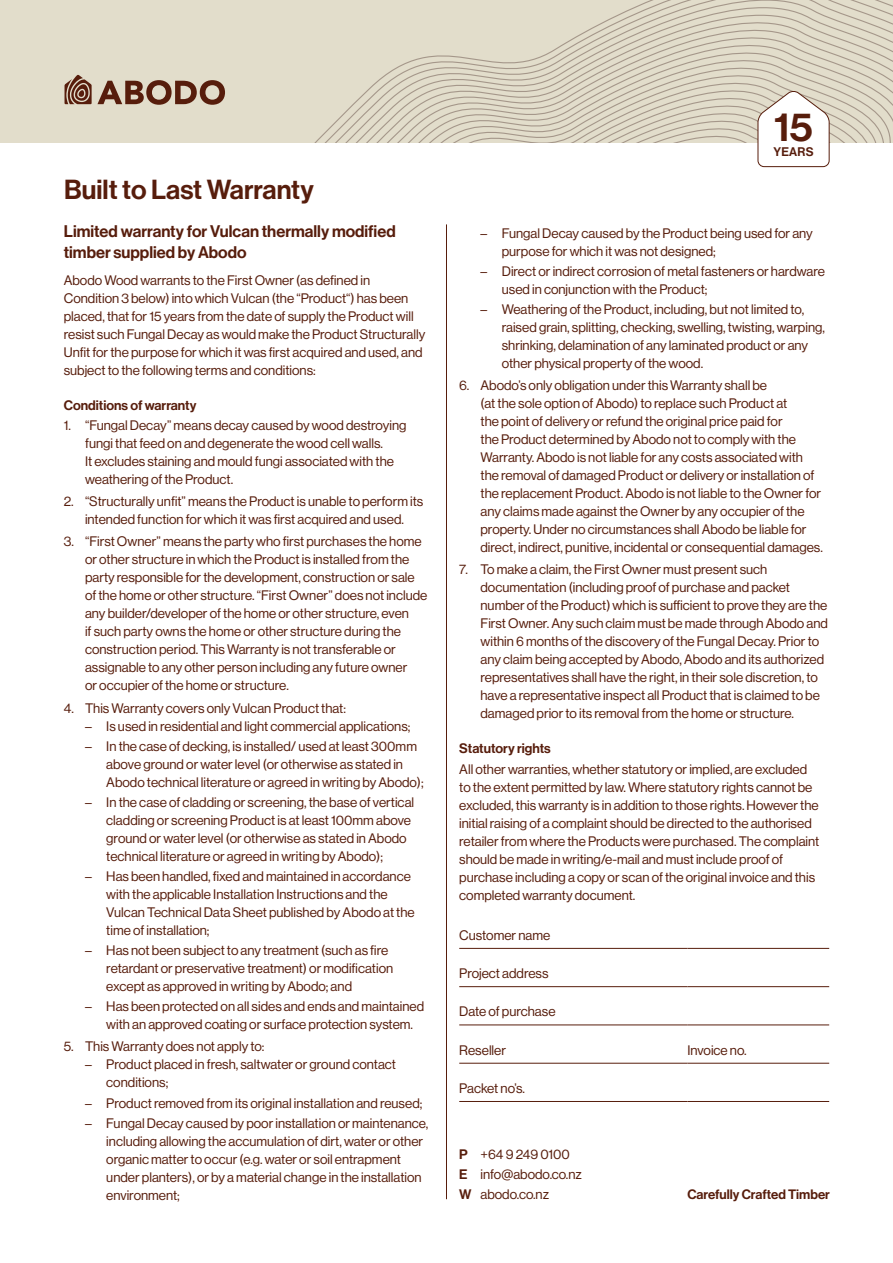
<style>
.page{position:relative;width:893px;height:1263px;background:#fff}
.page>*{position:absolute;margin:0;border:0;box-sizing:border-box;transform-origin:0 0}
.t1{font:39.75px "N Haas Grotesk DS Pro 65 Md";color:#571d0c}
.t2{font:27px "N Haas Grotesk DS Pro 65 Md";color:#571d0c}
.t3{font:16.5px/21px "N Haas Grotesk DS Pro 65 Md";color:#571d0c}
.t4{font:13.5px/18px "N Haas Grotesk DS Pro 55 Rg";color:#571d0c}
.t5{font:13.5px "N Haas Grotesk DS Pro 65 Md";color:#571d0c}
.t6{font:13.35px "N Haas Grotesk DS Pro 65 Md";color:#571d0c}
.t7{font:12.3px "N Haas Grotesk DS Pro 65 Md";letter-spacing:.015em;color:#571d0c}
.s1{font-family:"N Haas Grotesk DS Pro 65 Md"}
</style>
<div class="page">
<div style="left:0;top:0;width:893px;height:142px;background:#e2ddcb"></div>
<svg style="left:315px;top:0;width:578px;height:142px"></svg>
<svg style="left:65px;top:74px;width:160px;height:31px"></svg>
<svg style="left:757px;top:90px;width:73px;height:77px"></svg>
<hr style="left:446px;top:224px;width:1px;height:975px;background:#571d0c">
<hr style="left:459px;top:948px;width:228px;height:1px;background:#571d0c">
<hr style="left:687px;top:948px;width:142px;height:1px;background:#571d0c">
<hr style="left:459px;top:986px;width:228px;height:1px;background:#571d0c">
<hr style="left:687px;top:986px;width:142px;height:1px;background:#571d0c">
<hr style="left:459px;top:1024px;width:228px;height:1px;background:#571d0c">
<hr style="left:687px;top:1024px;width:142px;height:1px;background:#571d0c">
<hr style="left:459px;top:1063px;width:228px;height:1px;background:#571d0c">
<hr style="left:459px;top:1101px;width:228px;height:1px;background:#571d0c">
<hr style="left:687px;top:1063px;width:142px;height:1px;background:#571d0c">
<hr style="left:687px;top:1101px;width:142px;height:1px;background:#571d0c">
<h2 class="t2" style="left:64px;top:173px;width:251px">Built to Last Warranty</h2>
<p class="t3" style="left:64px;top:221px;width:333px">Limited warranty for Vulcan thermally modified timber supplied by Abodo</p>
<p class="t4" style="left:64px;top:271px;width:363px">Abodo Wood warrants to the First Owner (as defined in Condition 3 below) into which Vulcan (the “Product“) has been placed, that for 15 years from the date of supply the Product will resist such Fungal Decay as would make the Product Structurally Unfit for the purpose for which it was first acquired and used, and subject to the following terms and conditions:</p>
<p class="t5" style="left:64px;top:397px;width:134px">Conditions of warranty</p>
<p class="t4" style="left:85px;top:416px;width:323px;text-indent:-21px">1. “Fungal Decay” means decay caused by wood destroying fungi that feed on and degenerate the wood cell walls.<br>It excludes staining and mould fungi associated with the weathering of the Product.</p>
<p class="t4" style="left:64px;top:492px;width:361px;text-align:center">2. “Structurally unfit” means the Product is unable to perform its intended function for which it was first acquired and used.</p>
<p class="t4" style="left:85px;top:533px;width:344px;text-indent:-21px">3. “First Owner” means the party who first purchases the home or other structure in which the Product is installed from the party responsible for the development, construction or sale of the home or other structure. “First Owner” does not include any builder/developer of the home or other structure, even<br>if such party owns the home or other structure during the construction period. This Warranty is not transferable or assignable to any other person including any future owner<br>or occupier of the home or structure.</p>
<p class="t4" style="left:64px;top:699px;width:284px">4. This Warranty covers only Vulcan Product that:</p>
<p class="t4" style="left:85px;top:717px;width:327px">– Is used in residential and light commercial applications;</p>
<p class="t4" style="left:106px;top:737px;width:319px;text-indent:-21px">– In the case of decking, is installed/ used at least 300mm above ground or water level (or otherwise as stated in<br>Abodo technical literature or agreed in writing by Abodo);</p>
<p class="t4" style="left:106px;top:793px;width:309px;text-indent:-21px">– In the case of cladding or screening, the base of vertical cladding or screening Product is at least 100mm above ground or water level (or otherwise as stated in Abodo technical literature or agreed in writing by Abodo);</p>
<p class="t4" style="left:106px;top:867px;width:310px;text-indent:-21px">– Has been handled, fixed and maintained in accordance with the applicable Installation Instructions and the Vulcan Technical Data Sheet published by Abodo at the time of installation;</p>
<p class="t4" style="left:106px;top:941px;width:288px;text-indent:-21px">– Has not been subject to any treatment (such as fire retardant or preservative treatment) or modification except as approved in writing by Abodo; and</p>
<p class="t4" style="left:106px;top:997px;width:319px;text-indent:-21px">– Has been protected on all sides and ends and maintained with an approved coating or surface protection system.</p>
<p class="t4" style="left:64px;top:1038px;width:202px">5. This Warranty does not apply to:</p>
<p class="t4" style="left:106px;top:1056px;width:291px;text-indent:-21px">– Product placed in fresh, saltwater or ground contact conditions;</p>
<p class="t4" style="left:85px;top:1094px;width:339px">– Product removed from its original installation and reused;</p>
<p class="t4" style="left:106px;top:1114px;width:324px;text-indent:-21px">– Fungal Decay caused by poor installation or maintenance, including allowing the accumulation of dirt, water or other organic matter to occur (e.g. water or soil entrapment under planters), or by a material change in the installation environment;</p>
<h1 class="t1" style="left:774px;top:104px;width:40px">15</h1>
<p class="t7" style="left:774px;top:145px;width:42px">YEARS</p>
<p class="t4" style="left:502px;top:224px;width:313px;text-indent:-21px">– Fungal Decay caused by the Product being used for any purpose for which it was not designed;</p>
<p class="t4" style="left:502px;top:262px;width:325px;text-indent:-21px">– Direct or indirect corrosion of metal fasteners or hardware used in conjunction with the Product;</p>
<p class="t4" style="left:502px;top:300px;width:325px;text-indent:-21px">– Weathering of the Product, including, but not limited to, raised grain, splitting, checking, swelling, twisting, warping, shrinking, delamination of any laminated product or any other physical property of the wood.</p>
<p class="t4" style="left:480px;top:377px;width:344px;text-indent:-21px">6. Abodo’s only obligation under this Warranty shall be<br>(at the sole option of Abodo) to replace such Product at<br>the point of delivery or refund the original price paid for<br>the Product determined by Abodo not to comply with the Warranty. Abodo is not liable for any costs associated with the removal of damaged Product or delivery or installation of the replacement Product. Abodo is not liable to the Owner for any claims made against the Owner by any occupier of the property. Under no circumstances shall Abodo be liable for direct, indirect, punitive, incidental or consequential damages.</p>
<p class="t4" style="left:480px;top:561px;width:349px;text-indent:-21px">7. To make a claim, the First Owner must present such documentation (including proof of purchase and packet number of the Product) which is sufficient to prove they are the First Owner. Any such claim must be made through Abodo and within 6 months of the discovery of the Fungal Decay. Prior to any claim being accepted by Abodo, Abodo and its authorized representatives shall have the right, in their sole discretion, to have a representative inspect all Product that is claimed to be damaged prior to its removal from the home or structure.</p>
<p class="t5" style="left:459px;top:741px;width:93px">Statutory rights</p>
<p class="t4" style="left:459px;top:760px;width:362px">All other warranties, whether statutory or implied, are excluded to the extent permitted by law. Where statutory rights cannot be excluded, this warranty is in addition to those rights. However the initial raising of a complaint should be directed to the authorised retailer from where the Products were purchased. The complaint should be made in writing/e-mail and must include proof of purchase including a copy or scan of the original invoice and this completed warranty document.</p>
<p class="t4" style="left:459px;top:926px;width:93px">Customer name</p>
<p class="t4" style="left:459px;top:964px;width:91px">Project address</p>
<p class="t4" style="left:459px;top:1003px;width:98px">Date of purchase</p>
<p class="t4" style="left:459px;top:1041px;width:48px">Reseller</p>
<p class="t4" style="left:687px;top:1041px;width:61px">Invoice no.</p>
<p class="t4" style="left:459px;top:1079px;width:67px">Packet no’s.</p>
<p class="t4" style="left:459px;top:1144px;width:124px;line-height:20.1px"><span class="s1">P</span> +64 9 249 0100<br><span class="s1">E</span> info@abodo.co.nz<br><span class="s1">W</span> abodo.co.nz</p>
<p class="t6" style="left:687px;top:1187px;width:144px">Carefully Crafted Timber</p>
</div>
